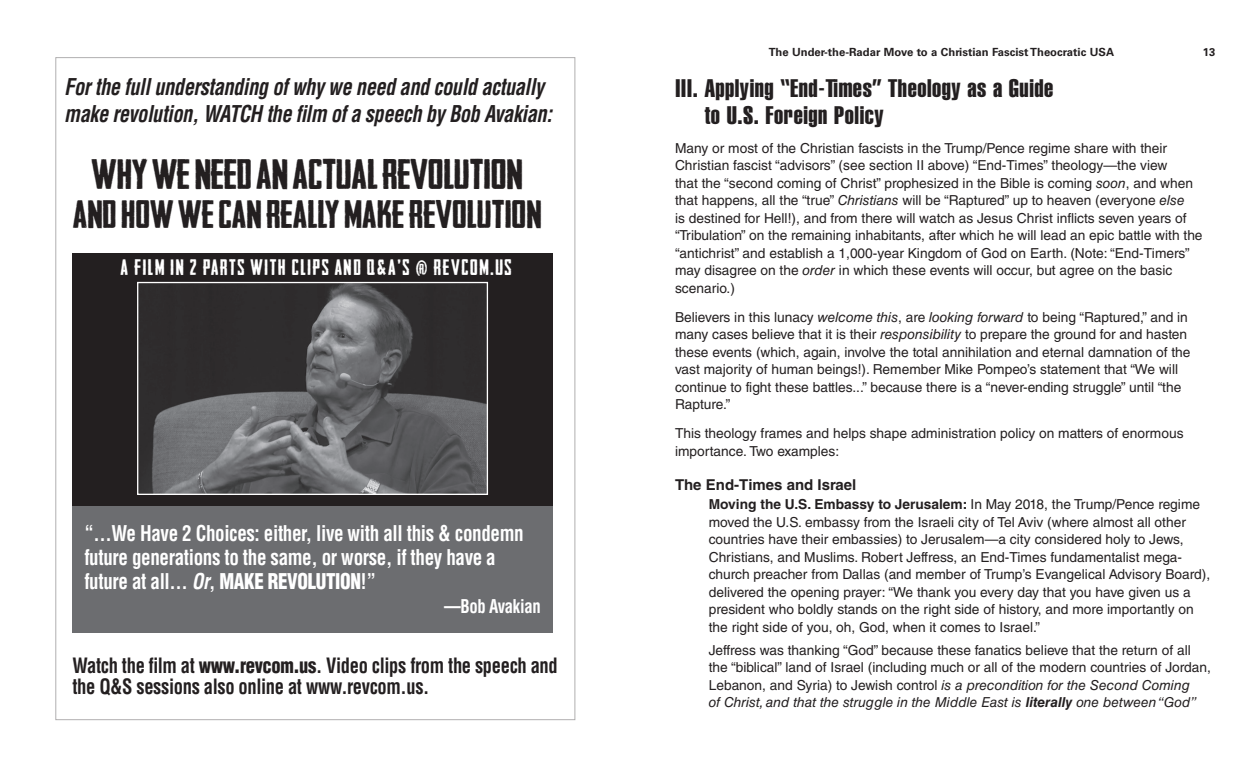
<style>
.page{position:relative;width:1260px;height:765px;background:#fff}
.page>*{position:absolute;margin:0;border:0;box-sizing:border-box;transform-origin:0 0}
.t1{font:40.25px "Headliner No.45";letter-spacing:-.005em;color:#231f20;scale:1.1 1}
.t2{font:37.5px "Headliner No.45";color:#231f20;scale:1.1 1}
.t3{font:25px/27.5px "Helvetica LT Std Extra Comp";letter-spacing:.02em;color:#231f20;scale:1.1 1}
.t4{font:italic 700 condensed 22.62px/26.6px "Helvetica LT Std";letter-spacing:-.02em;color:#231f20;scale:.9 1}
.t5{font:700 condensed 21.25px/23.9px "Helvetica LT Std";letter-spacing:-.02em;color:#fff;scale:.9 1}
.t6{font:21.25px "Headliner No.45";letter-spacing:.08em;color:#fff}
.t7{font:700 condensed 20.62px/21.2px "Helvetica LT Std";letter-spacing:-.02em;color:#231f20;scale:.9 1}
.t8{font:700 condensed 18.5px "Helvetica LT Std";letter-spacing:-.02em;color:#fff;scale:.9 1}
.t9{font:700 15px "Helvetica LT Std";color:#231f20}
.t10{font:13.75px/17.5px "Helvetica LT Std";color:#231f20}
.t11{font:700 11.25px "Univers LT Std";color:#231f20}
.s1{font-style:italic}
.s2{font-weight:900}
.s3{font-weight:700}
.s4{font-weight:700;font-style:italic}
</style>
<div class="page">
<div style="left:72px;top:505px;width:481px;height:128px;background:#6c6d70"></div>
<div style="left:72px;top:253px;width:481px;height:252px;background:#231f20"></div>
<img style="left:139px;top:284px;width:347px;height:209px">
<div style="left:137px;top:282px;width:351px;height:213px;border:1px solid #fff"></div>
<p class="t4" style="left:64px;top:74px;width:543px">For the full understanding of why we need and could actually make revolution, WATCH the film of a speech by Bob Avakian:</p>
<p class="t1" style="left:92px;top:150px;width:393px">WHY WE NEED AN ACTUAL REVOLUTION</p>
<p class="t2" style="left:73px;top:192px;width:428px">AND HOW WE CAN REALLY MAKE REVOLUTION</p>
<p class="t6" style="left:121px;top:254px;width:393px">A FILM IN 2 PARTS WITH CLIPS AND Q&amp;A’S @ REVCOM.US</p>
<p class="t5" style="left:84px;top:521px;width:490px">“...We Have 2 Choices: either, live with all this &amp; condemn future generations to the same, or worse, if they have a future at all... <span class="s1">Or</span>, <span class="s2">MAKE REVOLUTION</span>!”</p>
<p class="t8" style="left:444px;top:594px;width:109px">—Bob Avakian</p>
<p class="t7" style="left:72px;top:655px;width:541px">Watch the film at <span class="s2">www.revcom.us</span>. Video clips from the speech and the Q&amp;S sessions also online at www.revcom.us.</p>
<p class="t11" style="left:769px;top:45px;width:347px">The Under-the-Radar Move to a Christian Fascist Theocratic USA</p>
<p class="t11" style="left:1203px;top:45px;width:14px">13</p>
<p class="t3" style="left:705px;top:74px;width:318px;text-indent:-30px">III. Applying “End-Times” Theology as a Guide to U.S. Foreign Policy</p>
<p class="t10" style="left:675px;top:139px;width:529px">Many or most of the Christian fascists in the Trump/Pence regime share with their Christian fascist “advisors” (see section II above) “End-Times” theology—the view<br>that the “second coming of Christ” prophesized in the Bible is coming <span class="s1">soon</span>, and when that happens, all the “true” <span class="s1">Christians</span> will be “Raptured” up to heaven (everyone <span class="s1">else<br></span>is destined for Hell!), and from there will watch as Jesus Christ inflicts seven years of “Tribulation” on the remaining inhabitants, after which he will lead an epic battle with the “antichrist” and establish a 1,000-year Kingdom of God on Earth. (Note: “End-Timers” may disagree on the <span class="s1">order</span> in which these events will occur, but agree on the basic scenario.)</p>
<p class="t10" style="left:675px;top:308px;width:517px">Believers in this lunacy <span class="s1">welcome this</span>, are <span class="s1">looking forward</span> to being “Raptured,” and in many cases believe that it is their <span class="s1">responsibility</span> to prepare the ground for and hasten these events (which, again, involve the total annihilation and eternal damnation of the vast majority of human beings!). Remember Mike Pompeo’s statement that “We will continue to fight these battles...” because there is a “never-ending struggle” until “the Rapture.”</p>
<p class="t10" style="left:675px;top:424px;width:510px">This theology frames and helps shape administration policy on matters of enormous importance. Two examples:</p>
<p class="t9" style="left:675px;top:475px;width:183px">The End-Times and Israel</p>
<p class="t10" style="left:709px;top:496px;width:503px"><span class="s3">Moving the U.S. Embassy to Jerusalem:</span> In May 2018, the Trump/Pence regime moved the U.S. embassy from the Israeli city of Tel Aviv (where almost all other countries have their embassies) to Jerusalem—a city considered holy to Jews, Christians, and Muslims. Robert Jeffress, an End-Times fundamentalist mega&shy;church preacher from Dallas (and member of Trump’s Evangelical Advisory Board), delivered the opening prayer: “We thank you every day that you have given us a president who boldly stands on the right side of history, and more importantly on the right side of you, oh, God, when it comes to Israel.”</p>
<p class="t10" style="left:709px;top:641px;width:504px">Jeffress was thanking “God” because these fanatics believe that the return of all the “biblical” land of Israel (including much or all of the modern countries of Jordan, Lebanon, and Syria) to Jewish control <span class="s1">is a precondition for the Second Coming<br>of Christ, and that the struggle in the Middle East is</span> <span class="s4">literally</span> <span class="s1">one between “God”</span></p>
</div>
